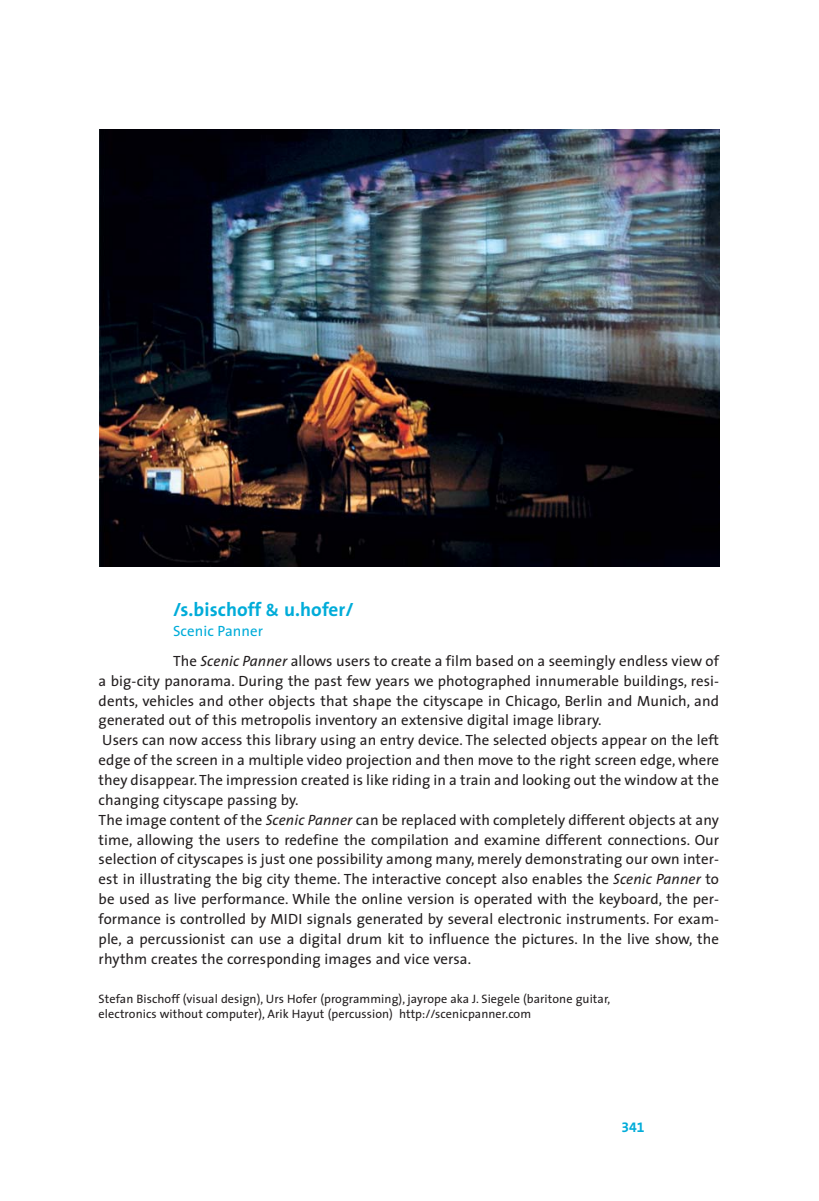
<style>
.page{position:relative;width:819px;height:1201px;background:#fff}
.page>*{position:absolute;margin:0;border:0;box-sizing:border-box;transform-origin:0 0}
.t1{font:700 19.25px "The Sans";letter-spacing:.005em;color:#00acd9}
.t2{font:14.88px/19.8px "The Sans";letter-spacing:.005em;color:#231f20}
.t3{font:14px "The Sans Bold Expert";color:#00acd9}
.t4{font:12.25px/14.9px "The Sans";letter-spacing:.005em;color:#231f20}
.s1{font-size:16.62px}
.s2{color:#00acd9}
.s3{font-style:italic}
</style>
<div class="page">
<img style="left:100px;top:130px;width:619px;height:436px">
<p class="t1" style="left:173px;top:600px;width:182px">/s.bischoff <span class="s1">&amp;</span> u.hofer/</p>
<p class="t2" style="left:173px;top:617px;width:547px;line-height:29.8px"><span class="s2">Scenic Panner<br></span>The <span class="s3">Scenic Panner</span> allows users to create a film based on a seemingly endless view of</p>
<p class="t2" style="left:99px;top:672px;width:622px">a big-city panorama. During the past few years we photographed innumerable buildings, resi&shy;dents, vehicles and other objects that shape the cityscape in Chicago, Berlin and Munich, and generated out of this metropolis inventory an extensive digital image library.<br>Users can now access this library using an entry device. The selected objects appear on the left edge of the screen in a multiple video projection and then move to the right screen edge, where they disappear. The impression created is like riding in a train and looking out the window at the changing cityscape passing by.<br>The image content of the <span class="s3">Scenic Panner</span> can be replaced with completely different objects at any time, allowing the users to redefine the compilation and examine different connections. Our selection of cityscapes is just one possibility among many, merely demonstrating our own inter&shy;est in illustrating the big city theme. The interactive concept also enables the <span class="s3">Scenic Panner</span> to be used as live performance. While the online version is operated with the keyboard, the per&shy;formance is controlled by MIDI signals generated by several electronic instruments. For exam&shy;ple, a percussionist can use a digital drum kit to influence the pictures. In the live show, the rhythm creates the corresponding images and vice versa.</p>
<p class="t4" style="left:99px;top:993px;width:513px">Stefan Bischoff (visual design), Urs Hofer (programming), jayrope aka J. Siegele (baritone guitar, electronics without computer), Arik Hayut (percussion) http://scenicpanner.com</p>
<p class="t3" style="left:621px;top:1119px;width:25px">341</p>
</div>
